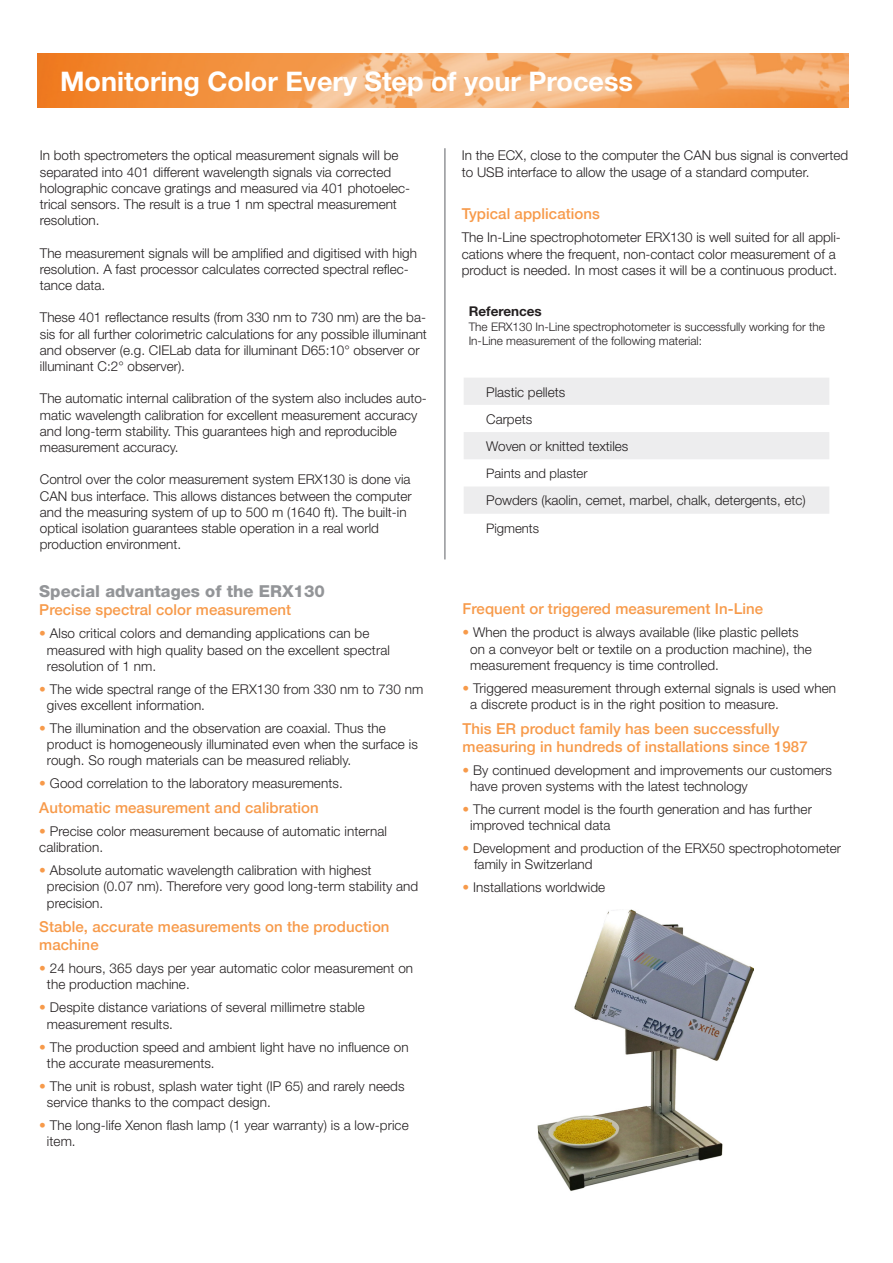
<style>
.page{position:relative;width:893px;height:1263px;background:#fff}
.page>*{position:absolute;margin:0;border:0;box-sizing:border-box;transform-origin:0 0}
.t1{font:700 27px "Helvetica Neue";color:#fff}
.t2{font:800 16.5px "Helvetica Neue";color:#939598}
.t3{font:500 15px/18px "Helvetica Neue";letter-spacing:.005em;color:#f79a4a}
.t4{font:300 13.5px/16.2px "Helvetica Neue";color:#231f20}
.t5{font:700 13.5px "Helvetica Neue";color:#231f20}
.t6{font:300 13.2px "Helvetica Neue";color:#231f20}
.t7{font:300 11.85px/14.1px "Helvetica Neue";color:#231f20}
.s1{color:#f79a4a}
</style>
<div class="page">
<img style="left:38px;top:54px;width:810px;height:54px">
<hr style="left:444px;top:148px;width:2px;height:411px;background:#939598">
<svg style="left:464px;top:378px;width:365px;height:136px;fill:#ededee"></svg>
<img style="left:538px;top:910px;width:215px;height:281px">
<p class="t1" style="left:60px;top:65px;width:575px">Monitoring Color Every Step of your Process</p>
<p class="t4" style="left:40px;top:147px;width:372px">In both spectrometers the optical measurement signals will be separated into 401 different wavelength signals via corrected holographic concave gratings and measured via 401 photoelec&shy;trical sensors. The result is a true 1 nm spectral measurement resolution.</p>
<p class="t4" style="left:40px;top:244px;width:379px">The measurement signals will be amplified and digitised with high resolution. A fast processor calculates corrected spectral reflec&shy;tance data.</p>
<p class="t4" style="left:40px;top:309px;width:389px">These 401 reflectance results (from 330 nm to 730 nm) are the ba&shy;sis for all further colorimetric calculations for any possible illuminant and observer (e.g. CIELab data for illuminant D65:10° observer or illuminant C:2° observer).</p>
<p class="t4" style="left:40px;top:390px;width:389px">The automatic internal calibration of the system also includes auto&shy;matic wavelength calibration for excellent measurement accuracy and long-term stability. This guarantees high and reproducible measurement accuracy.</p>
<p class="t4" style="left:40px;top:471px;width:373px">Control over the color measurement system ERX130 is done via CAN bus interface. This allows distances between the computer and the measuring system of up to 500 m (1640 ft). The built-in optical isolation guarantees stable operation in a real world production environment.</p>
<p class="t2" style="left:39px;top:582px;width:287px">Special advantages of the ERX130</p>
<p class="t3" style="left:39px;top:600px;width:253px">Precise spectral color measurement</p>
<p class="t4" style="left:47px;top:625px;width:344px;text-indent:-8px"><span class="s1">•</span> Also critical colors and demanding applications can be measured with high quality based on the excellent spectral resolution of 1 nm.</p>
<p class="t4" style="left:47px;top:680px;width:378px;text-indent:-8px"><span class="s1">•</span> The wide spectral range of the ERX130 from 330 nm to 730 nm gives excellent information.</p>
<p class="t4" style="left:47px;top:720px;width:372px;text-indent:-8px"><span class="s1">•</span> The illumination and the observation are coaxial. Thus the product is homogeneously illuminated even when the surface is rough. So rough materials can be measured reliably.</p>
<p class="t4" style="left:39px;top:775px;width:305px"><span class="s1">•</span> Good correlation to the laboratory measurements.</p>
<p class="t3" style="left:39px;top:798px;width:281px">Automatic measurement and calibration</p>
<p class="t4" style="left:39px;top:823px;width:349px"><span class="s1">•</span> Precise color measurement because of automatic internal calibration.</p>
<p class="t4" style="left:47px;top:862px;width:373px;text-indent:-8px"><span class="s1">•</span> Absolute automatic wavelength calibration with highest precision (0.07 nm). Therefore very good long-term stability and precision.</p>
<p class="t3" style="left:39px;top:917px;width:352px">Stable, accurate measurements on the production machine</p>
<p class="t4" style="left:47px;top:960px;width:368px;text-indent:-8px"><span class="s1">•</span> 24 hours, 365 days per year automatic color measurement on the production machine.</p>
<p class="t4" style="left:47px;top:999px;width:319px;text-indent:-8px"><span class="s1">•</span> Despite distance variations of several millimetre stable measurement results.</p>
<p class="t4" style="left:47px;top:1038px;width:363px;text-indent:-8px"><span class="s1">•</span> The production speed and ambient light have no influence on the accurate measurements.</p>
<p class="t4" style="left:47px;top:1077px;width:359px;text-indent:-8px"><span class="s1">•</span> The unit is robust, splash water tight (IP 65) and rarely needs service thanks to the compact design.</p>
<p class="t4" style="left:47px;top:1117px;width:363px;text-indent:-8px"><span class="s1">•</span> The long-life Xenon flash lamp (1 year warranty) is a low-price item.</p>
<p class="t4" style="left:462px;top:147px;width:388px">In the ECX, close to the computer the CAN bus signal is converted to USB interface to allow the usage of a standard computer.</p>
<p class="t3" style="left:462px;top:204px;width:140px">Typical applications</p>
<p class="t4" style="left:462px;top:229px;width:381px">The In-Line spectrophotometer ERX130 is well suited for all appli&shy;cations where the frequent, non-contact color measurement of a product is needed. In most cases it will be a continuous product.</p>
<p class="t5" style="left:469px;top:303px;width:75px">References</p>
<p class="t7" style="left:469px;top:319px;width:358px">The ERX130 In-Line spectrophotometer is successfully working for the<br>In-Line measurement of the following material:</p>
<p class="t4" style="left:486px;top:383px;width:81px">Plastic pellets</p>
<p class="t4" style="left:486px;top:411px;width:48px">Carpets</p>
<p class="t4" style="left:486px;top:438px;width:144px">Woven or knitted textiles</p>
<p class="t6" style="left:486px;top:465px;width:103px">Paints and plaster</p>
<p class="t4" style="left:486px;top:492px;width:321px">Powders (kaolin, cemet, marbel, chalk, detergents, etc)</p>
<p class="t6" style="left:486px;top:520px;width:54px">Pigments</p>
<p class="t3" style="left:463px;top:599px;width:302px">Frequent or triggered measurement In-Line</p>
<p class="t4" style="left:470px;top:624px;width:343px;text-indent:-8px"><span class="s1">•</span> When the product is always available (like plastic pellets on a conveyor belt or textile on a production machine), the measurement frequency is time controlled.</p>
<p class="t4" style="left:470px;top:679px;width:367px;text-indent:-8px"><span class="s1">•</span> Triggered measurement through external signals is used when a discrete product is in the right position to measure.</p>
<p class="t3" style="left:463px;top:719px;width:347px">This ER product family has been successfully measuring in hundreds of installations since 1987</p>
<p class="t4" style="left:470px;top:761px;width:363px;text-indent:-8px"><span class="s1">•</span> By continued development and improvements our customers have proven systems with the latest technology</p>
<p class="t4" style="left:470px;top:801px;width:343px;text-indent:-8px"><span class="s1">•</span> The current model is the fourth generation and has further improved technical data</p>
<p class="t4" style="left:474px;top:840px;width:369px;text-indent:-11px"><span class="s1">•</span> Development and production of the ERX50 spectrophotometer family in Switzerland</p>
<p class="t4" style="left:463px;top:879px;width:144px"><span class="s1">•</span> Installations worldwide</p>
</div>
